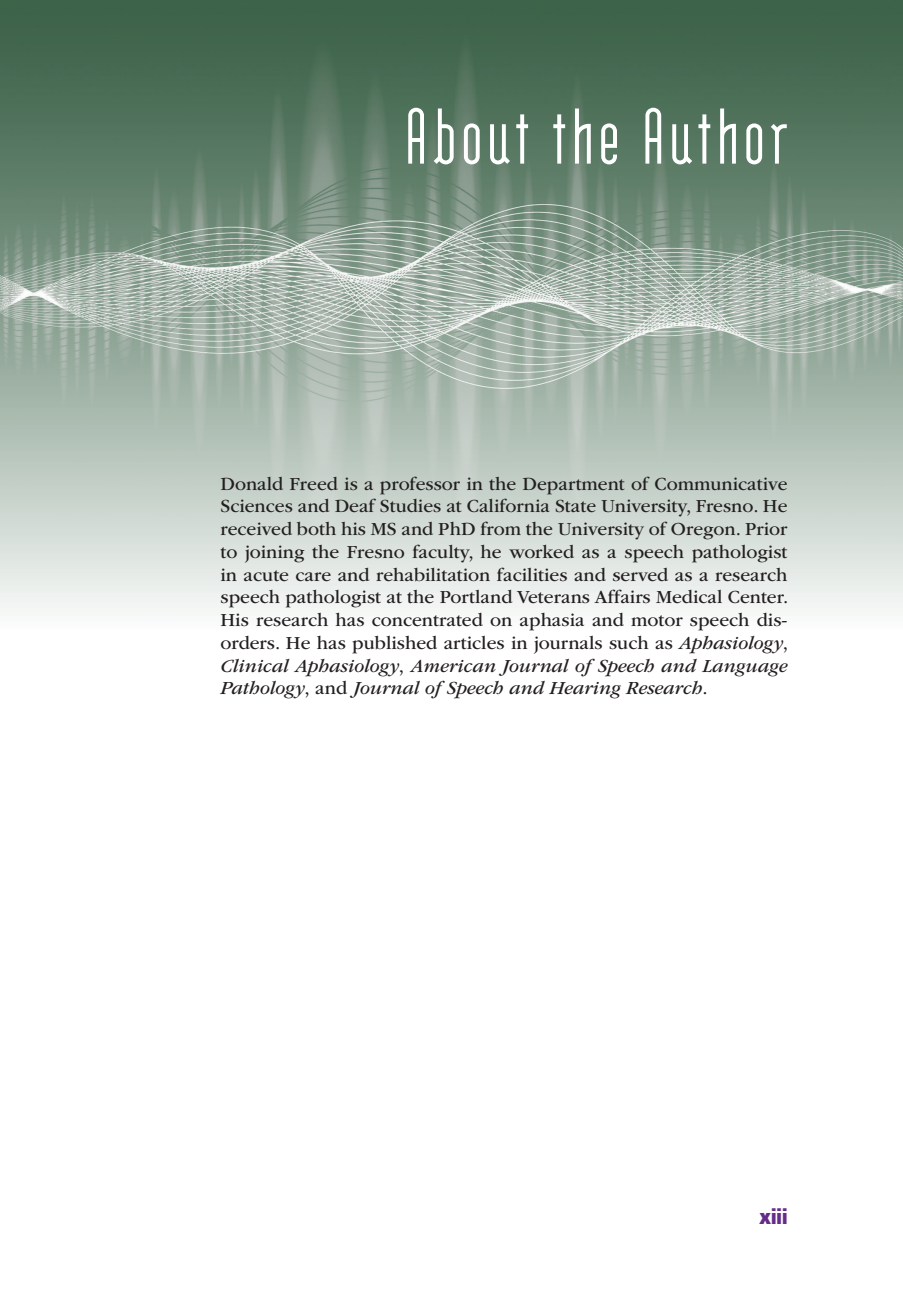
<style>
.page{position:relative;width:903px;height:1302px;background:#fff}
.page>*{position:absolute;margin:0;border:0;box-sizing:border-box;transform-origin:0 0}
.t1{font:94.5px "Modula";letter-spacing:.04em;color:#fff}
.t2{font:700 21px "Eurostile";color:#642d89}
.t3{font:19.25px/22.8px "ITC Garamond Std";color:#231f20;text-align:justify}
.s1{font-style:italic}
</style>
<div class="page">
<img style="left:0;top:0;width:903px;height:608px">
<h1 class="t1" style="left:404px;top:93px;width:385px">About the Author</h1>
<p class="t3" style="left:220px;top:472px;width:569px">Donald Freed is a professor in the Department of Communicative Sciences and Deaf Studies at California State University, Fresno. He received both his MS and PhD from the University of Oregon. Prior to joining the Fresno faculty, he worked as a speech pathologist in acute care and rehabilitation facilities and served as a research speech pathologist at the Portland Veterans Affairs Medical Center.<br>His research has concentrated on aphasia and motor speech dis&shy;orders. He has published articles in journals such as <span class="s1">Aphasiology</span>, <span class="s1">Clinical Aphasiology</span>, <span class="s1">American Journal of Speech and Language Pathology</span>, and <span class="s1">Journal of Speech and Hearing Research</span>.</p>
<p class="t2" style="left:759px;top:1204px;width:30px">xiii</p>
</div>
